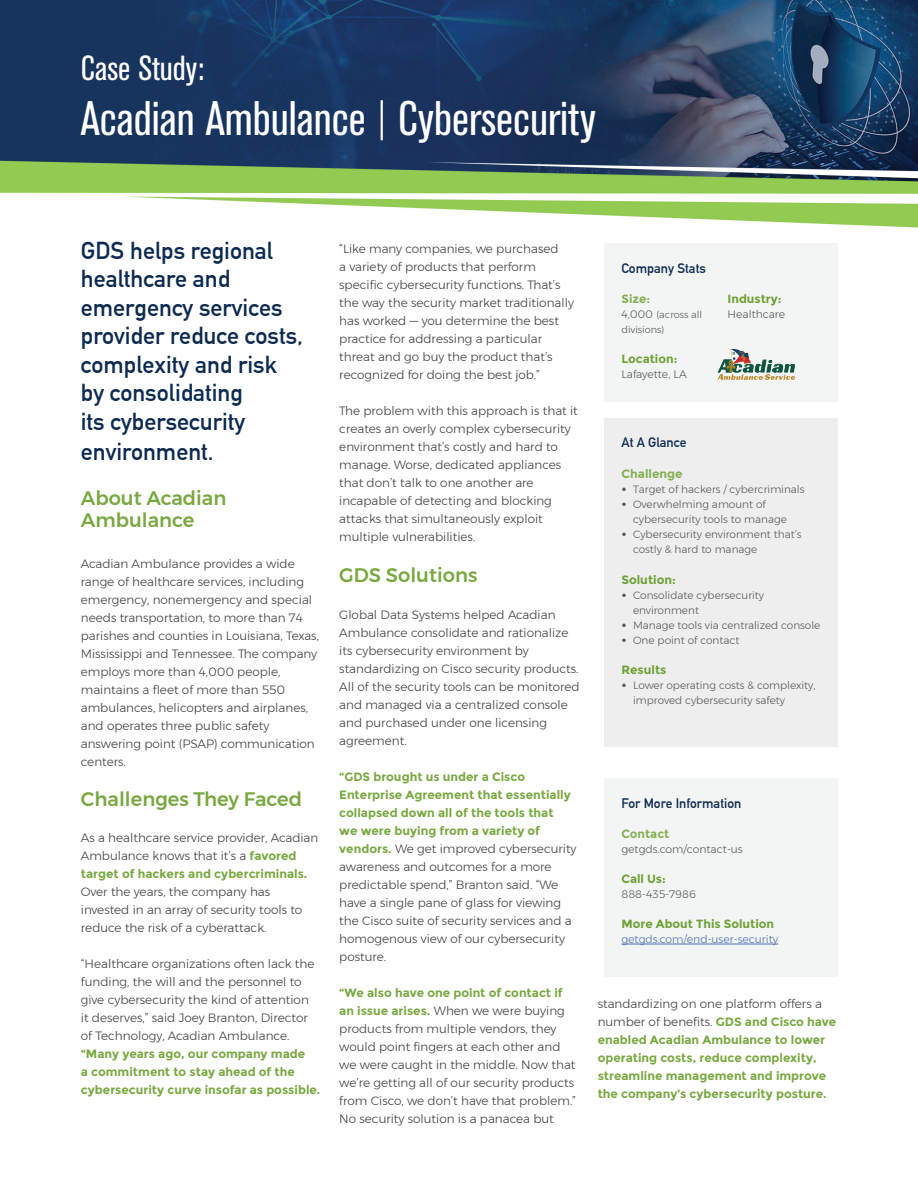
<style>
.page{position:relative;width:918px;height:1188px;background:#fff}
.page>*{position:absolute;margin:0;border:0;box-sizing:border-box;transform-origin:0 0}
.t1{font:condensed 48px "Akzidenz Grotesk BE";color:#fff}
.t2{font:condensed 34.5px "Akzidenz Grotesk BE";color:#fff}
.t3{font:24px/28.7px "DIN Mittelschrift LT";color:#0d2b51}
.t4{font:500 19.5px/22.5px "Montserrat";color:#79a841}
.t5{font:13.5px "DIN Mittelschrift LT";color:#0d2b51}
.t6{font:300 12px/18px "Montserrat";color:#3e3e3f}
.t7{font:700 12px/18px "Montserrat";color:#79a841}
.t8{font:700 12px "Montserrat";color:#6ca133}
.t9{font:700 12px "Montserrat";color:#85af53}
.t10{font:700 11.85px "Montserrat";color:#6ca133}
.t11{font:700 11.85px "Montserrat";color:#85af53}
.t12{font:300 10.8px "Montserrat";color:#57585a}
.t13{font:300 10.8px "Montserrat";color:#4d72ac}
.t14{font:300 10.5px/15.1px "Montserrat";color:#57585a}
.t15{font:300 9.75px/15px "Montserrat";color:#57585a}
.s1{font-family:"Montserrat";font-weight:300;font-stretch:normal;font-size:42px}
.s2{font-weight:700;color:#79a841}
.s3{font-weight:300;color:#3e3e3f}
.s4{font-size:10.8px}
.s5{font-family:"Arial";font-weight:900}
</style>
<div class="page">
<img style="left:0;top:0;width:918px;height:419px">
<div style="left:604px;top:243px;width:234px;height:159px;background:#f3f4f4"></div>
<div style="left:604px;top:778px;width:234px;height:199px;background:#f3f4f4"></div>
<hr style="left:621px;top:944px;width:157px;height:1px;background:#4d72ac">
<div style="left:604px;top:419px;width:234px;height:328px;background:#eeeeef"></div>
<img style="left:717px;top:349px;width:78px;height:31px">
<h2 class="t2" style="left:81px;top:49px;width:125px">Case Study:</h2>
<h1 class="t1" style="left:81px;top:92px;width:517px">Acadian Ambulance <span class="s1">|</span> Cybersecurity</h1>
<h3 class="t3" style="left:81px;top:236px;width:224px">GDS helps regional healthcare and emergency services provider reduce costs, complexity and risk by consolidating<br>its cybersecurity environment.</h3>
<h3 class="t4" style="left:81px;top:486px;width:147px">About Acadian<br>Ambulance</h3>
<p class="t6" style="left:81px;top:554px;width:240px">Acadian Ambulance provides a wide range of healthcare services, including emergency, nonemergency and special needs transportation, to more than 74 parishes and counties in Louisiana, Texas, Mississippi and Tennessee. The company employs more than 4,000 people, maintains a fleet of more than 550 ambulances, helicopters and airplanes, and operates three public safety answering point (PSAP) communication centers.</p>
<h3 class="t4" style="left:81px;top:788px;width:223px">Challenges They Faced</h3>
<p class="t6" style="left:81px;top:829px;width:239px">As a healthcare service provider, Acadian<br>Ambulance knows that it’s a <span class="s2">favored target of hackers and cybercriminals.</span></p>
<p class="t6" style="left:81px;top:883px;width:223px">Over the years, the company has invested in an array of security tools to reduce the risk of a cyberattack.</p>
<p class="t6" style="left:81px;top:955px;width:235px">“Healthcare organizations often lack the funding, the will and the personnel to give cybersecurity the kind of attention it deserves,” said Joey Branton, Director of Technology, Acadian Ambulance.</p>
<p class="t7" style="left:81px;top:1045px;width:241px">“Many years ago, our company made<br>a commitment to stay ahead of the cybersecurity curve insofar as possible.</p>
<p class="t6" style="left:339px;top:240px;width:236px">“Like many companies, we purchased<br>a variety of products that perform specific cybersecurity functions. That’s the way the security market traditionally has worked — you determine the best practice for addressing a particular threat and go buy the product that’s recognized for doing the best job.”</p>
<p class="t6" style="left:339px;top:402px;width:240px">The problem with this approach is that it creates an overly complex cybersecurity environment that’s costly and hard to manage. Worse, dedicated appliances that don’t talk to one another are incapable of detecting and blocking attacks that simultaneously exploit multiple vulnerabilities.</p>
<h3 class="t4" style="left:339px;top:563px;width:140px">GDS Solutions</h3>
<p class="t6" style="left:339px;top:606px;width:242px">Global Data Systems helped Acadian Ambulance consolidate and rationalize its cybersecurity environment by standardizing on Cisco security products.<br>All of the security tools can be monitored and managed via a centralized console and purchased under one licensing agreement.</p>
<p class="t6" style="left:339px;top:768px;width:239px"><span class="s2">“GDS brought us under a Cisco Enterprise Agreement that essentially collapsed down all of the tools that<br>we were buying from a variety of vendors.</span> We get improved cybersecurity awareness and outcomes for a more predictable spend,” Branton said. “We have a single pane of glass for viewing the Cisco suite of security services and a homogenous view of our cybersecurity posture.</p>
<p class="t6" style="left:339px;top:984px;width:238px"><span class="s2">“We also have one point of contact if an issue arises.</span> When we were buying products from multiple vendors, they would point fingers at each other and we were caught in the middle. Now that we’re getting all of our security products from Cisco, we don’t have that problem.” No security solution is a panacea but</p>
<p class="t7" style="left:598px;top:995px;width:240px"><span class="s3">standardizing on one platform offers a number of benefits.</span> GDS and Cisco have enabled Acadian Ambulance to lower operating costs, reduce complexity, streamline management and improve the company’s cybersecurity posture.</p>
<p class="t5" style="left:621px;top:261px;width:86px">Company Stats</p>
<p class="t11" style="left:621px;top:292px;width:30px">Size:</p>
<p class="t15" style="left:621px;top:307px;width:82px"><span class="s4">4,000</span> (across all divisions)</p>
<p class="t10" style="left:621px;top:352px;width:57px">Location:</p>
<p class="t12" style="left:621px;top:366px;width:67px">Lafayette, LA</p>
<p class="t10" style="left:728px;top:292px;width:55px">Industry:</p>
<p class="t12" style="left:728px;top:306px;width:59px">Healthcare</p>
<p class="t5" style="left:621px;top:435px;width:67px">At A Glance</p>
<p class="t9" style="left:621px;top:466px;width:63px">Challenge</p>
<p class="t14" style="left:621px;top:481px;width:185px"><span class="s5">•</span> Target of hackers / cybercriminals</p>
<p class="t14" style="left:633px;top:496px;width:155px;text-indent:-12px"><span class="s5">•</span> Overwhelming amount of cybersecurity tools to manage</p>
<p class="t14" style="left:633px;top:527px;width:170px;text-indent:-12px"><span class="s5">•</span> Cybersecurity environment that’s costly &amp; hard to manage</p>
<p class="t8" style="left:621px;top:572px;width:56px">Solution:</p>
<p class="t14" style="left:633px;top:587px;width:133px;text-indent:-12px"><span class="s5">•</span> Consolidate cybersecurity environment</p>
<p class="t14" style="left:621px;top:617px;width:201px"><span class="s5">•</span> Manage tools via centralized console</p>
<p class="t14" style="left:621px;top:633px;width:119px"><span class="s5">•</span> One point of contact</p>
<p class="t8" style="left:621px;top:663px;width:47px">Results</p>
<p class="t14" style="left:633px;top:678px;width:184px;text-indent:-12px"><span class="s5">•</span> Lower operating costs &amp; complexity, improved cybersecurity safety</p>
<p class="t5" style="left:621px;top:796px;width:121px">For More Information</p>
<p class="t11" style="left:621px;top:827px;width:50px">Contact</p>
<p class="t12" style="left:621px;top:841px;width:123px">getgds.com/contact-us</p>
<p class="t10" style="left:621px;top:872px;width:46px">Call Us:</p>
<p class="t12" style="left:621px;top:886px;width:76px">888-435-7986</p>
<p class="t10" style="left:621px;top:917px;width:154px">More About This Solution</p>
<p class="t13" style="left:621px;top:931px;width:158px">getgds.com/end-user-security</p>
</div>
